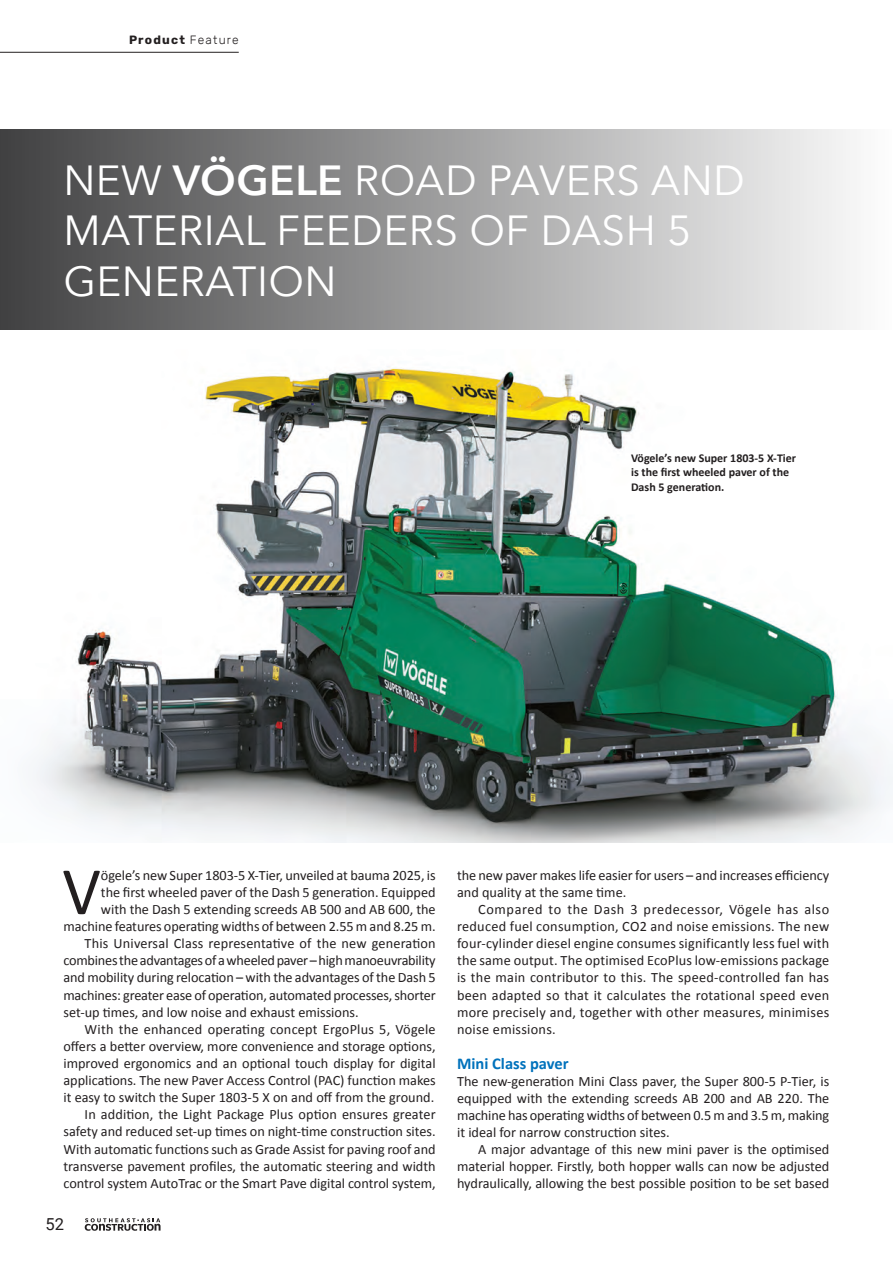
<style>
.page{position:relative;width:893px;height:1266px;background:#fff}
.page>*{position:absolute;margin:0;border:0;box-sizing:border-box;transform-origin:0 0}
.t1{font:68.1px "Calibri";color:#231f20}
.t2{font:42px/50.4px "Avenir Next";letter-spacing:.01em;color:#fff}
.t3{font:700 16.5px "Calibri";color:#0072bc}
.t4{font:16.5px "Roboto";color:#231f20}
.t5{font:14.25px/17.1px "Calibri";color:#231f20;text-align:justify}
.t6{font:700 12px/14.4px "Calibri";color:#231f20}
.t7{font:700 12px "Rubik";letter-spacing:.1em;color:#231f20}
.s1{font-weight:300}
.s2{font-weight:600}
</style>
<div class="page">
<svg style="left:85px;top:1218px;width:75px;height:12px"></svg>
<hr style="left:0;top:52px;width:239px;height:1px;background:#231f20">
<img style="left:33px;top:366px;width:859px;height:476px">
<div style="left:0;top:129px;width:891px;height:200px;background:linear-gradient(to right,#404041,#fdfdfd)"></div>
<p class="t7" style="left:129px;top:33px;width:111px">Product <span class="s1">Feature</span></p>
<h2 class="t2" style="left:63px;top:153px;width:683px">NEW <span class="s2">VÖGELE</span> ROAD PAVERS AND<br>MATERIAL FEEDERS OF DASH 5<br>GENERATION</h2>
<p class="t6" style="left:631px;top:450px;width:167px">Vögele’s new Super 1803-5 X-Tier is the first wheeled paver of the<br>Dash 5 generation.</p>
<h1 class="t1" style="left:62px;top:844px;width:40px">V</h1>
<p class="t5" style="left:101px;top:866px;width:336px">ögele’s new Super 1803-5 X-Tier, unveiled at bauma 2025, is</p>
<p class="t5" style="left:101px;top:883px;width:336px">the first wheeled paver of the Dash 5 generation. Equipped</p>
<p class="t5" style="left:101px;top:900px;width:336px">with the Dash 5 extending screeds AB 500 and AB 600, the</p>
<p class="t5" style="left:63px;top:917px;width:374px">machine features operating widths of between 2.55 m and 8.25 m.</p>
<p class="t5" style="left:85px;top:934px;width:352px">This Universal Class representative of the new generation</p>
<p class="t5" style="left:63px;top:951px;width:374px">combines the advantages of a wheeled paver – high manoeuvrability</p>
<p class="t5" style="left:63px;top:968px;width:374px">and mobility during relocation – with the advantages of the Dash 5</p>
<p class="t5" style="left:63px;top:985px;width:374px">machines: greater ease of operation, automated processes, shorter</p>
<p class="t5" style="left:63px;top:1002px;width:297px">set-up times, and low noise and exhaust emissions.</p>
<p class="t5" style="left:85px;top:1020px;width:352px">With the enhanced operating concept ErgoPlus 5, Vögele</p>
<p class="t5" style="left:63px;top:1037px;width:374px">offers a better overview, more convenience and storage options,</p>
<p class="t5" style="left:63px;top:1054px;width:373px">improved ergonomics and an optional touch display for digital</p>
<p class="t5" style="left:63px;top:1071px;width:374px">applications. The new Paver Access Control (PAC) function makes</p>
<p class="t5" style="left:63px;top:1088px;width:372px">it easy to switch the Super 1803-5 X on and off from the ground.</p>
<p class="t5" style="left:85px;top:1105px;width:352px">In addition, the Light Package Plus option ensures greater</p>
<p class="t5" style="left:63px;top:1122px;width:374px">safety and reduced set-up times on night-time construction sites.</p>
<p class="t5" style="left:63px;top:1139px;width:374px">With automatic functions such as Grade Assist for paving roof and</p>
<p class="t5" style="left:63px;top:1156px;width:374px">transverse pavement profiles, the automatic steering and width</p>
<p class="t5" style="left:63px;top:1173px;width:374px">control system AutoTrac or the Smart Pave digital control system,</p>
<p class="t4" style="left:46px;top:1212px;width:20px">52</p>
<p class="t5" style="left:457px;top:866px;width:374px">the new paver makes life easier for users – and increases efficiency and quality at the same time.</p>
<p class="t5" style="left:457px;top:900px;width:374px;text-indent:21px">Compared to the Dash 3 predecessor, Vögele has also reduced fuel consumption, CO2 and noise emissions. The new four-cylinder diesel engine consumes significantly less fuel with the same output. The optimised EcoPlus low-emissions package is the main contributor to this. The speed-controlled fan has been adapted so that it calculates the rotational speed even more precisely and, together with other measures, minimises noise emissions.</p>
<p class="t3" style="left:457px;top:1051px;width:113px">Mini Class paver</p>
<p class="t5" style="left:457px;top:1071px;width:374px">The new-generation Mini Class paver, the Super 800-5 P-Tier, is equipped with the extending screeds AB 200 and AB 220. The machine has operating widths of between 0.5 m and 3.5 m, making it ideal for narrow construction sites.</p>
<p class="t5" style="left:457px;top:1140px;width:374px;text-indent:21px">A major advantage of this new mini paver is the optimised material hopper. Firstly, both hopper walls can now be adjusted hydraulically, allowing the best possible position to be set based</p>
</div>
